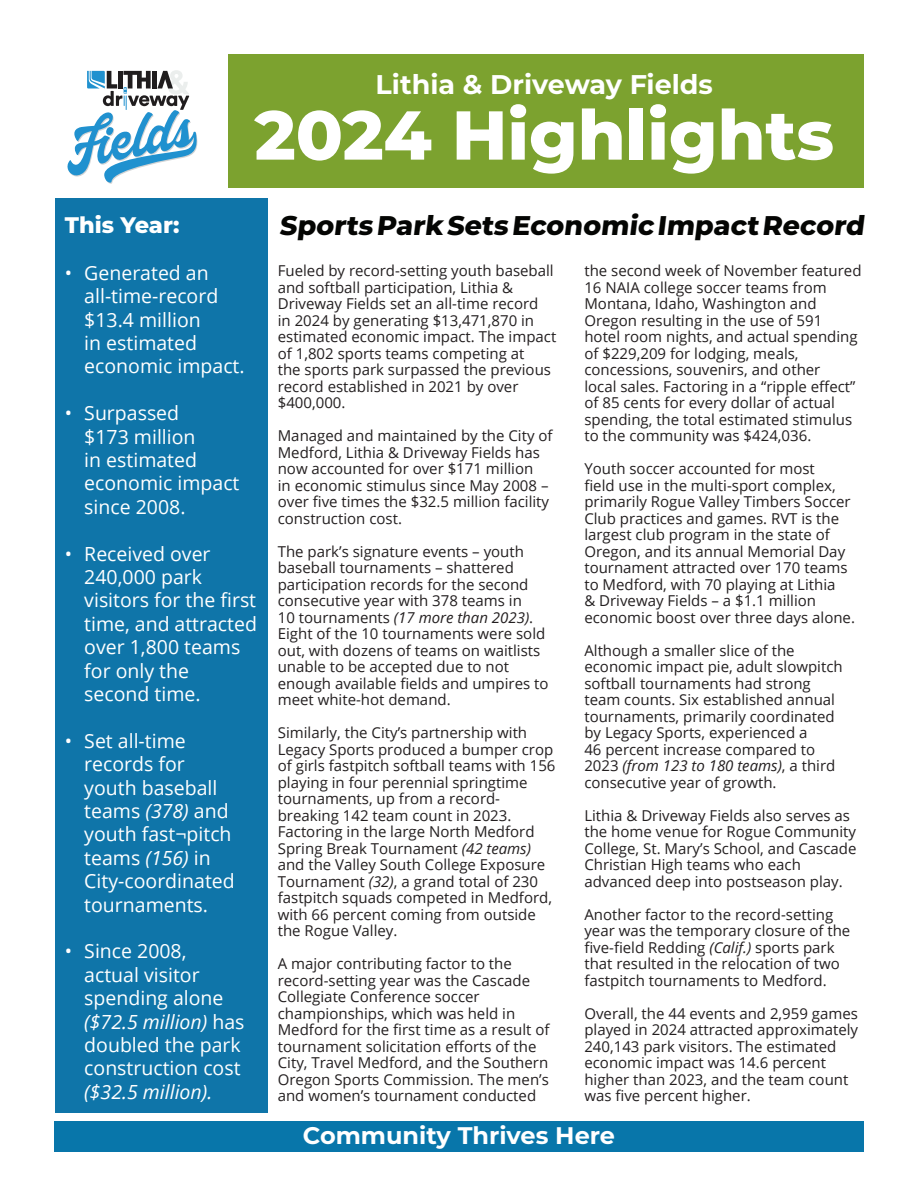
<style>
.page{position:relative;width:918px;height:1188px;background:#fff}
.page>*{position:absolute;margin:0;border:0;box-sizing:border-box;transform-origin:0 0}
.t1{font:800 69px "Montserrat";color:#fff}
.t2{font:800 27px "Montserrat";color:#040503}
.t3{font:700 27px "Montserrat";color:#fff}
.t4{font:700 24px "Montserrat";color:#fff}
.t5{font:800 22.5px "Montserrat";color:#fff}
.t6{font:19.5px/23.4px "Open Sans";color:#fff}
.t7{font:italic 19.5px "Open Sans";color:#fff}
.t8{font:15px/16.5px "Open Sans";color:#231f20}
.s1{font-style:italic}
</style>
<div class="page">
<div style="left:228px;top:54px;width:636px;height:134px;background:#7ca22f"></div>
<div style="left:54px;top:1122px;width:810px;height:30px;background:#0876aa"></div>
<div style="left:55px;top:198px;width:213px;height:914px;background:#0f75a9"></div>
<svg style="left:67px;top:70px;width:131px;height:114px"></svg>
<h2 class="t3" style="left:376px;top:65px;width:339px">Lithia &amp; Driveway Fields</h2>
<h1 class="t1" style="left:254px;top:85px;width:581px">2024 Highlights</h1>
<h3 class="t5" style="left:65px;top:209px;width:116px">This Year:</h3>
<h3 class="t6" style="left:84px;top:261px;width:162px;text-indent:-20px">• Generated an all-time-record $13.4 million<br>in estimated economic impact.</h3>
<h3 class="t6" style="left:84px;top:401px;width:157px;text-indent:-20px">• Surpassed<br>$173 million<br>in estimated economic impact since 2008.</h3>
<h3 class="t6" style="left:84px;top:541px;width:174px;text-indent:-20px">• Received over<br>240,000 park visitors for the first time, and attracted over 1,800 teams for only the second time.</h3>
<h3 class="t6" style="left:84px;top:729px;width:152px;text-indent:-20px">• Set all-time records for youth baseball teams <span class="s1">(378)</span> and youth fast¬pitch teams <span class="s1">(156)</span> in<br>City-coordinated tournaments.</h3>
<h3 class="t6" style="left:84px;top:939px;width:162px;text-indent:-20px">• Since 2008, actual visitor spending alone <span class="s1">($72.5 million)</span> has doubled the park construction cost</h3>
<h3 class="t7" style="left:84px;top:1078px;width:130px">($32.5 million).</h3>
<h2 class="t2" style="left:279px;top:206px;width:591px">Sports Park Sets Economic Impact Record</h2>
<p class="t8" style="left:278px;top:262px;width:280px">Fueled by record-setting youth baseball and softball participation, Lithia &amp; Driveway Fields set an all-time record<br>in 2024 by generating $13,471,870 in estimated economic impact. The impact of 1,802 sports teams competing at<br>the sports park surpassed the previous record established in 2021 by over $400,000.</p>
<p class="t8" style="left:278px;top:427px;width:276px">Managed and maintained by the City of Medford, Lithia &amp; Driveway Fields has now accounted for over $171 million<br>in economic stimulus since May 2008 – over five times the $32.5 million facility construction cost.</p>
<p class="t8" style="left:278px;top:542px;width:272px">The park’s signature events – youth baseball tournaments – shattered participation records for the second consecutive year with 378 teams in<br>10 tournaments <span class="s1">(17 more than 2023)</span>.<br>Eight of the 10 tournaments were sold out, with dozens of teams on waitlists unable to be accepted due to not enough available fields and umpires to meet white-hot demand.</p>
<p class="t8" style="left:278px;top:724px;width:279px">Similarly, the City’s partnership with Legacy Sports produced a bumper crop of girls fastpitch softball teams with 156 playing in four perennial springtime tournaments, up from a record&shy;breaking 142 team count in 2023.<br>Factoring in the large North Medford Spring Break Tournament <span class="s1">(42 teams) </span>and the Valley South College Exposure Tournament <span class="s1">(32)</span>, a grand total of 230 fastpitch squads competed in Medford, with 66 percent coming from outside the Rogue Valley.</p>
<p class="t8" style="left:278px;top:955px;width:273px">A major contributing factor to the record-setting year was the Cascade Collegiate Conference soccer championships, which was held in Medford for the first time as a result of tournament solicitation efforts of the City, Travel Medford, and the Southern Oregon Sports Commission. The men’s and women’s tournament conducted</p>
<p class="t8" style="left:584px;top:262px;width:279px">the second week of November featured 16 NAIA college soccer teams from Montana, Idaho, Washington and Oregon resulting in the use of 591 hotel room nights, and actual spending of $229,209 for lodging, meals, concessions, souvenirs, and other<br>local sales. Factoring in a “ripple effect” of 85 cents for every dollar of actual spending, the total estimated stimulus to the community was $424,036.</p>
<p class="t8" style="left:584px;top:460px;width:272px">Youth soccer accounted for most<br>field use in the multi-sport complex, primarily Rogue Valley Timbers Soccer Club practices and games. RVT is the largest club program in the state of Oregon, and its annual Memorial Day tournament attracted over 170 teams to Medford, with 70 playing at Lithia<br>&amp; Driveway Fields – a $1.1 million economic boost over three days alone.</p>
<p class="t8" style="left:584px;top:641px;width:260px">Although a smaller slice of the economic impact pie, adult slowpitch softball tournaments had strong team counts. Six established annual tournaments, primarily coordinated by Legacy Sports, experienced a<br>46 percent increase compared to 2023 <span class="s1">(from 123 to 180 teams)</span>, a third consecutive year of growth.</p>
<p class="t8" style="left:584px;top:806px;width:274px">Lithia &amp; Driveway Fields also serves as the home venue for Rogue Community College, St. Mary’s School, and Cascade Christian High teams who each advanced deep into postseason play.</p>
<p class="t8" style="left:584px;top:905px;width:267px">Another factor to the record-setting year was the temporary closure of the five-field Redding <span class="s1">(Calif.)</span> sports park that resulted in the relocation of two fastpitch tournaments to Medford.</p>
<p class="t8" style="left:584px;top:1004px;width:275px">Overall, the 44 events and 2,959 games played in 2024 attracted approximately 240,143 park visitors. The estimated economic impact was 14.6 percent higher than 2023, and the team count was five percent higher.</p>
<h3 class="t4" style="left:303px;top:1118px;width:314px">Community Thrives Here</h3>
</div>
